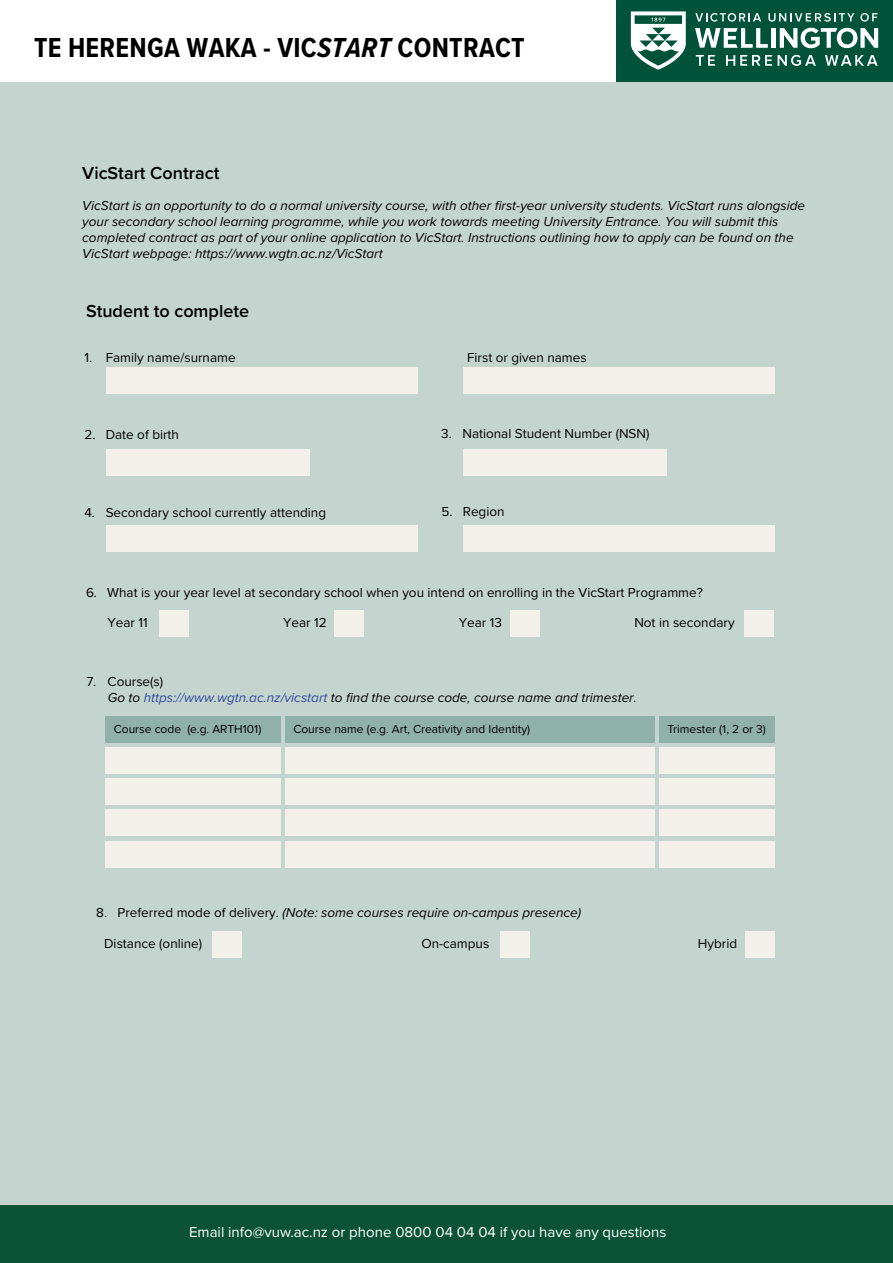
<style>
.page{position:relative;width:893px;height:1263px;background:#c4d5cf}
.page>*{position:absolute;margin:0;border:0;box-sizing:border-box;transform-origin:0 0}
.t1{font:700 28.5px "Proxima Nova Cond";letter-spacing:.01em;color:#000}
.t2{font:600 18px "Proxima Nova";color:#000}
.t3{font:15px "Proxima Nova";color:#fff}
.t4{font:italic 13.5px/16.2px "Proxima Nova";color:#000}
.t5{font:13.5px "Proxima Nova";color:#000}
.t6{font:12px "Proxima Nova";color:#000}
.s1{font-style:italic}
.s2{color:#35499e}
.s3{font-style:normal}
</style>
<div class="page">
<div style="left:0;top:0;width:616px;height:81px;background:#fff"></div>
<div style="left:616px;top:0;width:277px;height:81px;background:#005238"></div>
<svg style="left:631px;top:11px;width:55px;height:59px"></svg>
<svg style="left:696px;top:55px;width:19px;height:11px"></svg>
<svg style="left:726px;top:55px;width:90px;height:11px"></svg>
<svg style="left:825px;top:55px;width:53px;height:11px"></svg>
<hr style="left:771px;top:28px;width:4px;height:20px;background:#fff">
<svg style="left:695px;top:28px;width:73px;height:20px"></svg>
<svg style="left:780px;top:28px;width:98px;height:20px"></svg>
<svg style="left:695px;top:13px;width:66px;height:9px"></svg>
<svg style="left:768px;top:13px;width:86px;height:9px"></svg>
<svg style="left:860px;top:13px;width:18px;height:9px"></svg>
<div style="left:106px;top:368px;width:312px;height:26px;background:#f3f0eb"></div>
<div style="left:463px;top:368px;width:312px;height:26px;background:#f3f0eb"></div>
<div style="left:106px;top:449px;width:203px;height:26px;background:#f3f0eb"></div>
<div style="left:463px;top:449px;width:203px;height:26px;background:#f3f0eb"></div>
<div style="left:106px;top:525px;width:312px;height:26px;background:#f3f0eb"></div>
<div style="left:463px;top:525px;width:312px;height:26px;background:#f3f0eb"></div>
<div style="left:159px;top:611px;width:29px;height:26px;background:#f3f0eb"></div>
<div style="left:335px;top:611px;width:29px;height:26px;background:#f3f0eb"></div>
<div style="left:510px;top:611px;width:30px;height:26px;background:#f3f0eb"></div>
<div style="left:744px;top:611px;width:30px;height:26px;background:#f3f0eb"></div>
<div style="left:213px;top:931px;width:29px;height:26px;background:#f3f0eb"></div>
<div style="left:500px;top:931px;width:29px;height:26px;background:#f3f0eb"></div>
<div style="left:745px;top:931px;width:29px;height:26px;background:#f3f0eb"></div>
<div style="left:0;top:1205px;width:893px;height:58px;background:#0b5238"></div>
<div style="left:105px;top:716px;width:176px;height:26px;background:#90b1a7"></div>
<div style="left:285px;top:716px;width:369px;height:26px;background:#90b1a7"></div>
<div style="left:659px;top:716px;width:115px;height:26px;background:#90b1a7"></div>
<div style="left:105px;top:747px;width:176px;height:27px;background:#f3f0eb"></div>
<div style="left:285px;top:747px;width:369px;height:27px;background:#f3f0eb"></div>
<div style="left:659px;top:747px;width:115px;height:27px;background:#f3f0eb"></div>
<div style="left:105px;top:779px;width:176px;height:26px;background:#f3f0eb"></div>
<div style="left:285px;top:779px;width:369px;height:26px;background:#f3f0eb"></div>
<div style="left:659px;top:779px;width:115px;height:26px;background:#f3f0eb"></div>
<div style="left:105px;top:810px;width:176px;height:26px;background:#f3f0eb"></div>
<div style="left:285px;top:810px;width:369px;height:26px;background:#f3f0eb"></div>
<div style="left:659px;top:810px;width:115px;height:26px;background:#f3f0eb"></div>
<div style="left:105px;top:841px;width:176px;height:26px;background:#f3f0eb"></div>
<div style="left:285px;top:841px;width:369px;height:26px;background:#f3f0eb"></div>
<div style="left:659px;top:841px;width:115px;height:26px;background:#f3f0eb"></div>
<h1 class="t1" style="left:34px;top:26px;width:492px">TE HERENGA WAKA - VIC<span class="s1">START</span> CONTRACT</h1>
<h2 class="t2" style="left:82px;top:159px;width:139px">VicStart Contract</h2>
<p class="t4" style="left:82px;top:196px;width:724px">VicStart is an opportunity to do a normal university course, with other first-year university students. VicStart runs alongside your secondary school learning programme, while you work towards meeting University Entrance. You will submit this completed contract as part of your online application to VicStart. Instructions outlining how to apply can be found on the VicStart webpage: https://www.wgtn.ac.nz/VicStart</p>
<h2 class="t2" style="left:86px;top:298px;width:165px">Student to complete</h2>
<p class="t5" style="left:84px;top:347px;width:153px">1. Family name/surname</p>
<p class="t5" style="left:467px;top:347px;width:121px">First or given names</p>
<p class="t5" style="left:84px;top:425px;width:96px">2. Date of birth</p>
<p class="t5" style="left:441px;top:424px;width:210px">3. National Student Number (NSN)</p>
<p class="t5" style="left:84px;top:503px;width:243px">4. Secondary school currently attending</p>
<p class="t5" style="left:442px;top:502px;width:65px">5. Region</p>
<p class="t5" style="left:86px;top:582px;width:619px">6. What is your year level at secondary school when you intend on enrolling in the VicStart Programme?</p>
<p class="t5" style="left:107px;top:612px;width:42px">Year 11</p>
<p class="t5" style="left:283px;top:612px;width:45px">Year 12</p>
<p class="t5" style="left:459px;top:612px;width:45px">Year 13</p>
<p class="t5" style="left:634px;top:612px;width:102px">Not in secondary</p>
<p class="t5" style="left:86px;top:671px;width:78px">7. Course(s)</p>
<p class="t6" style="left:114px;top:720px;width:149px">Course code (e.g. ARTH101)</p>
<p class="t6" style="left:293px;top:720px;width:238px">Course name (e.g. Art, Creativity and Identity)</p>
<p class="t6" style="left:667px;top:720px;width:100px">Trimester (1, 2 or 3)</p>
<p class="t4" style="left:108px;top:688px;width:531px">Go to <span class="s2">https://www.wgtn.ac.nz/vicstart</span> to find the course code, course name and trimester.</p>
<p class="t4" style="left:96px;top:903px;width:486px"><span class="s3">8. Preferred mode of delivery.</span> (Note: some courses require on-campus presence)</p>
<p class="t5" style="left:104px;top:933px;width:100px">Distance (online)</p>
<p class="t5" style="left:421px;top:933px;width:69px">On-campus</p>
<p class="t5" style="left:698px;top:933px;width:41px">Hybrid</p>
<p class="t3" style="left:189px;top:1221px;width:479px">Email info@vuw.ac.nz or phone 0800 04 04 04 if you have any questions</p>
</div>
